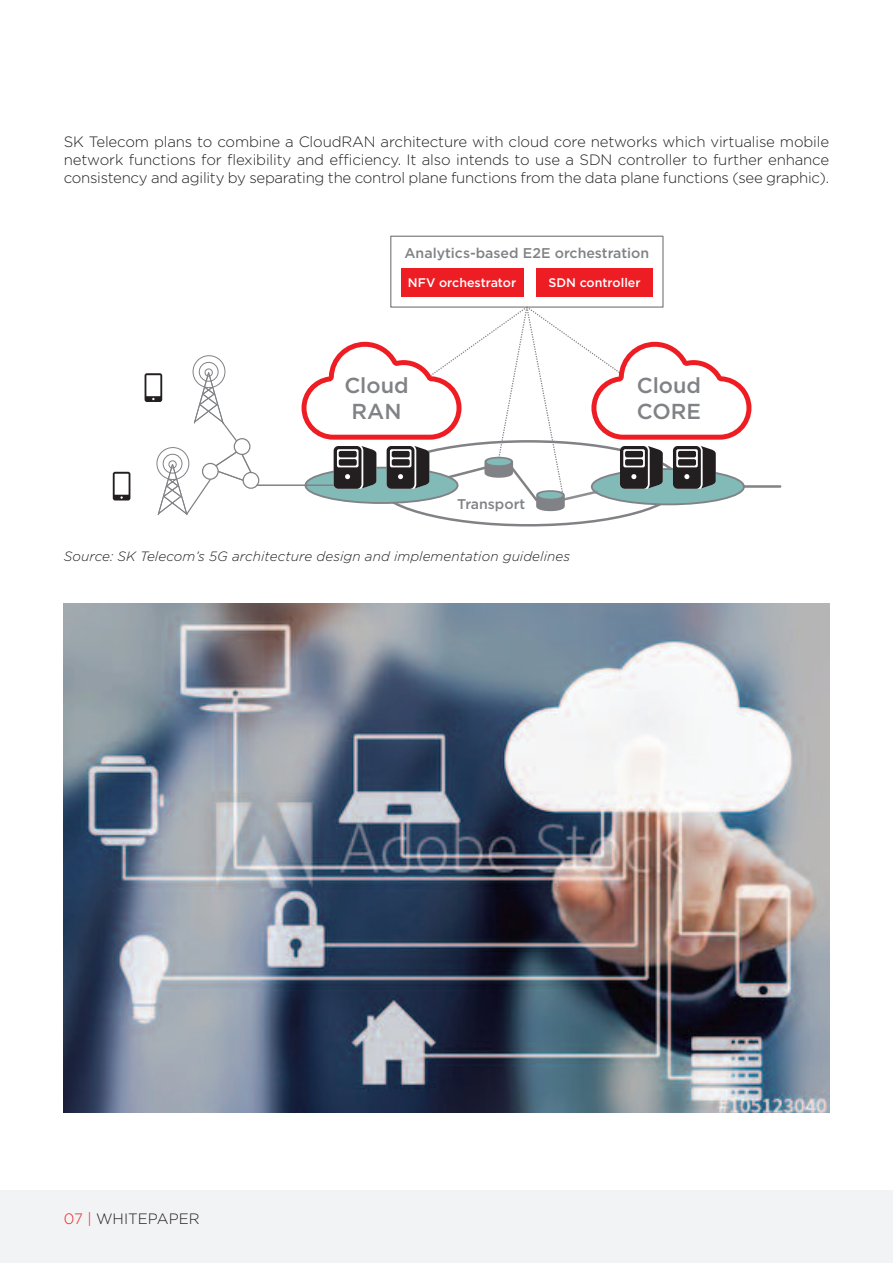
<style>
.page{position:relative;width:893px;height:1263px;background:#fff}
.page>*{position:absolute;margin:0;border:0;box-sizing:border-box;transform-origin:0 0}
.t1{font:500 21.6px/26px "Gotham";color:#808285;text-align:center}
.t2{font:300 15px/18px "Gotham";letter-spacing:-.02em;color:#231f20;text-align:justify}
.t3{font:300 15px "Gotham";color:#231f20}
.t4{font:500 14.1px "Gotham";color:#808285}
.t5{font:italic 300 13.5px "Gotham";letter-spacing:.005em;color:#231f20}
.t6{font:500 12.45px "Gotham";color:#fff}
.s1{color:#ee1d23}
</style>
<div class="page">
<div style="left:0;top:1190px;width:893px;height:73px;background:#f2f3f4"></div>
<div style="left:390px;top:236px;width:274px;height:72px;border:1px solid #808285"></div>
<hr style="left:257px;top:485px;width:77px;height:1px;background:#808285">
<div style="left:205px;top:368px;width:8px;height:9px;border:1px solid #808285;border-radius:50%"></div>
<div style="left:199px;top:362px;width:20px;height:20px;border:1px solid #808285;border-radius:50%"></div>
<div style="left:193px;top:355px;width:32px;height:33px;border:1px solid #808285;border-radius:50%"></div>
<div style="left:156px;top:447px;width:33px;height:33px;border:1px solid #808285;border-radius:50%"></div>
<div style="left:234px;top:438px;width:16px;height:17px;border:1px solid #808285;border-radius:50%"></div>
<div style="left:243px;top:472px;width:16px;height:17px;border:1px solid #808285;border-radius:50%"></div>
<svg style="left:193px;top:372px;width:45px;height:71px"></svg>
<svg style="left:157px;top:450px;width:96px;height:65px"></svg>
<hr style="left:744px;top:485px;width:36px;height:3px;background:#808285">
<div style="left:401px;top:268px;width:122px;height:29px;background:#ee1d23"></div>
<div style="left:536px;top:268px;width:117px;height:29px;background:#ee1d23"></div>
<svg style="left:113px;top:472px;width:17px;height:28px"></svg>
<svg style="left:145px;top:373px;width:17px;height:29px"></svg>
<svg style="left:301px;top:305px;width:450px;height:206px"></svg>
<img style="left:64px;top:604px;width:765px;height:509px">
<p class="t2" style="left:64px;top:133px;width:767px">SK Telecom plans to combine a CloudRAN architecture with cloud core networks which virtualise mobile network functions for flexibility and efficiency. It also intends to use a SDN controller to further enhance consistency and agility by separating the control plane functions from the data plane functions (see graphic).</p>
<p class="t4" style="left:404px;top:245px;width:246px">Analytics-based E2E orchestration</p>
<p class="t6" style="left:408px;top:275px;width:110px">NFV orchestrator</p>
<p class="t6" style="left:548px;top:275px;width:94px">SDN controller</p>
<h1 class="t1" style="left:344px;top:373px;width:66px">Cloud<br>RAN</h1>
<h1 class="t1" style="left:637px;top:373px;width:66px;text-align:left">Cloud<br>CORE</h1>
<p class="t4" style="left:457px;top:496px;width:70px">Transport</p>
<p class="t5" style="left:64px;top:548px;width:508px">Source: SK Telecom’s 5G architecture design and implementation guidelines</p>
<p class="t3" style="left:64px;top:1210px;width:137px"><span class="s1">07 |</span> WHITEPAPER</p>
</div>
